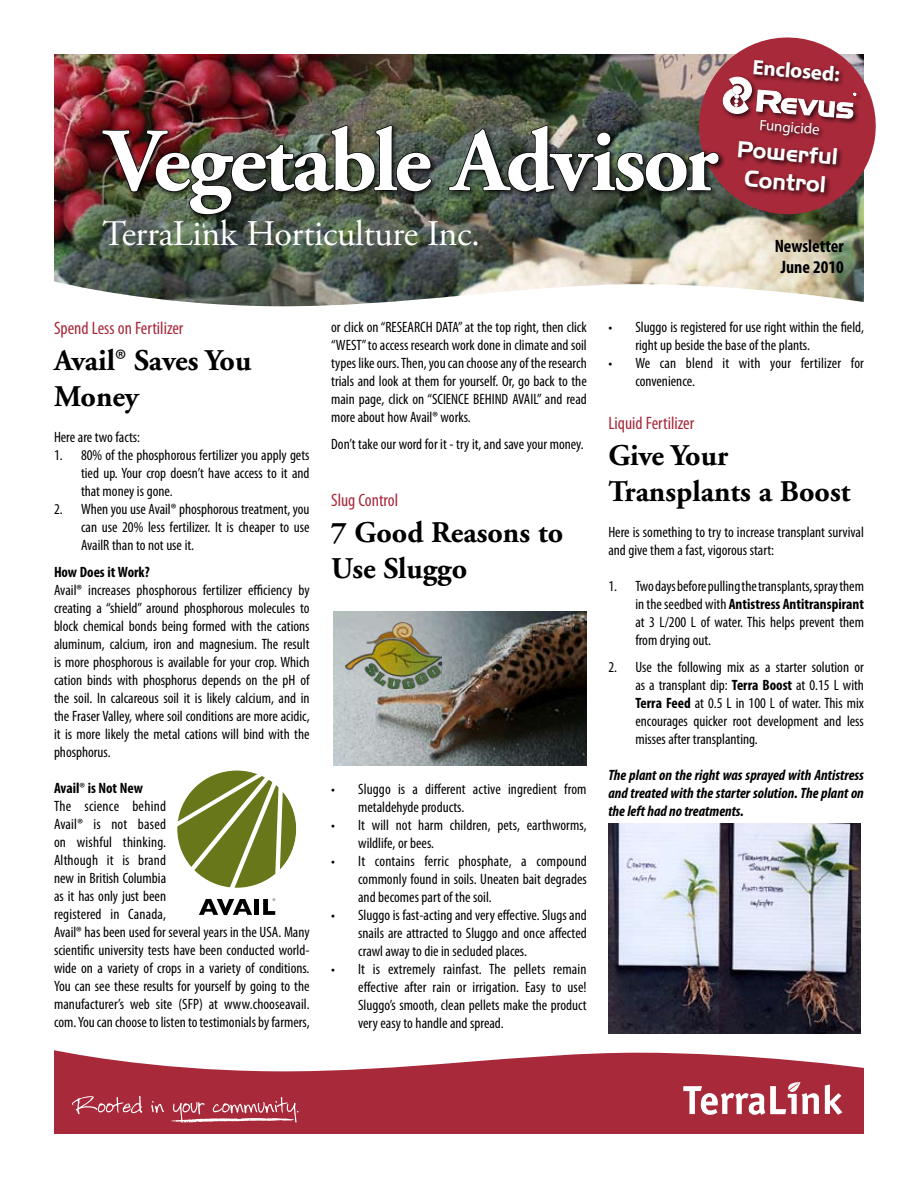
<style>
.page{position:relative;width:918px;height:1188px;background:#fff}
.page>*{position:absolute;margin:0;border:0;box-sizing:border-box;transform-origin:0 0}
.t1{font:700 89.85px "Adobe Garamond Pro";letter-spacing:-.025em;color:#fff}
.t2{font:36px "Adobe Garamond Pro";letter-spacing:-.01em;color:#fff}
.t3{font:700 30px/36px "Adobe Garamond";color:#000}
.t4{font:700 24px/28.8px "Handel Got D";color:#fff;text-align:center}
.t5{font:700 21px "Myriad Pro";color:#fff}
.t6{font:condensed 18px "Myriad Pro";color:#a8293a}
.t7{font:700 condensed 18px/21px "Myriad Pro";color:#000;text-align:center}
.t8{font:condensed 15px/18px "Myriad Pro";color:#000;text-align:justify}
.t9{font:italic 700 condensed 15px/18px "Myriad Pro";color:#000;text-align:justify}
.t10{font:700 condensed 15px "Myriad Pro";color:#000}
.t11{font:15px "Myriad Pro";color:#fff}
.s1{font-family:"Myriad Pro";font-weight:400;font-stretch:condensed}
.s2{font-weight:700}
</style>
<div class="page">
<img style="left:54px;top:54px;width:810px;height:253px">
<svg style="left:54px;top:1050px;width:810px;height:84px;fill:#a8293a"></svg>
<svg style="left:72px;top:1096px;width:70px;height:18px"></svg>
<svg style="left:151px;top:1101px;width:13px;height:12px"></svg>
<svg style="left:170px;top:1097px;width:128px;height:27px"></svg>
<svg style="left:825px;top:1084px;width:17px;height:31px"></svg>
<svg style="left:683px;top:1082px;width:136px;height:33px"></svg>
<div style="left:99px;top:122px;width:626px;height:98px;background:#000;opacity:.75"></div>
<img style="left:102px;top:124px;width:330px;height:92px">
<div style="left:176px;top:768px;width:120px;height:121px;background:#677719;border-radius:50%"></div>
<svg style="left:199px;top:899px;width:53px;height:16px"></svg>
<div style="left:254px;top:899px;width:5px;height:16px;background:#000"></div>
<svg style="left:178px;top:772px;width:107px;height:115px"></svg>
<div style="left:173px;top:767px;width:127px;height:125px;border:4px solid #fff;border-radius:50%"></div>
<svg style="left:263px;top:898px;width:12px;height:17px"></svg>
<img style="left:608px;top:824px;width:252px;height:210px">
<img style="left:334px;top:611px;width:253px;height:154px">
<img style="left:346px;top:622px;width:95px;height:66px">
<img style="left:448px;top:37px;width:428px;height:184px">
<div style="left:751px;top:58px;width:94px;height:30px;background:#000;opacity:.75"></div>
<div style="left:736px;top:117px;width:107px;height:82px;background:#000;opacity:.75"></div>
<h1 class="t1" style="left:105px;top:109px;width:614px">Vegetable Advisor</h1>
<h2 class="t2" style="left:103px;top:212px;width:379px">TerraLink Horticulture Inc.</h2>
<h3 class="t5" style="left:754px;top:54px;width:89px;rotate:4deg">Enclosed:</h3>
<p class="t11" style="left:761px;top:115px;width:62px;rotate:5deg">Fungicide</p>
<h3 class="t4" style="left:738px;top:135px;width:103px;rotate:4deg">Powerful<br>Control</h3>
<p class="t7" style="left:775px;top:236px;width:70px">Newsletter<br>June 2010</p>
<p class="t6" style="left:54px;top:317px;width:131px">Spend Less on Fertilizer</p>
<h3 class="t3" style="left:54px;top:343px;width:199px">Avail<span class="s1">®</span> Saves You<br>Money</h3>
<p class="t8" style="left:54px;top:428px;width:88px">Here are two facts:</p>
<p class="t8" style="left:81px;top:446px;width:230px;text-indent:-27px">1. 80% of the phosphorous fertilizer you apply gets tied up. Your crop doesn’t have access to it and that money is gone.</p>
<p class="t8" style="left:81px;top:500px;width:230px;text-indent:-27px">2. When you use Avail® phosphorous treatment, you can use 20% less fertilizer. It is cheaper to use AvailR than to not use it.</p>
<p class="t10" style="left:54px;top:563px;width:97px">How Does it Work?</p>
<p class="t8" style="left:54px;top:581px;width:257px">Avail® increases phosphorous fertilizer efficiency by creating a “shield” around phosphorous molecules to block chemical bonds being formed with the cations aluminum, calcium, iron and magnesium. The result is more phosphorous is available for your crop. Which cation binds with phosphorus depends on the pH of the soil. In calcareous soil it is likely calcium, and in the Fraser Valley, where soil conditions are more acidic, it is more likely the metal cations will bind with the phosphorus.</p>
<p class="t8" style="left:54px;top:779px;width:257px;text-align:left"><span class="s2">Avail</span>® <span class="s2">is Not New<br></span>The science behind<br>Avail® is not based<br>on wishful thinking.<br>Although it is brand<br>new in British Columbia<br>as it has only just been<br>registered in Canada,<br>Avail® has been used for several years in the USA. Many scientific university tests have been conducted world&shy;wide on a variety of crops in a variety of conditions.<br>You can see these results for yourself by going to the manufacturer’s web site (SFP) at www.chooseavail. com. You can choose to listen to testimonials by farmers,</p>
<p class="t8" style="left:331px;top:318px;width:257px">or click on “RESEARCH DATA” at the top right, then click “WEST” to access research work done in climate and soil types like ours. Then, you can choose any of the research trials and look at them for yourself. Or, go back to the main page, click on “SCIENCE BEHIND AVAIL” and read more about how Avail® works.</p>
<p class="t8" style="left:331px;top:435px;width:254px">Don’t take our word for it - try it, and save your money.</p>
<p class="t6" style="left:331px;top:490px;width:68px">Slug Control</p>
<h3 class="t3" style="left:331px;top:516px;width:233px">7 Good Reasons to<br>Use Sluggo</h3>
<p class="t8" style="left:358px;top:780px;width:230px;text-indent:-27px">• Sluggo is a different active ingredient from metaldehyde products.</p>
<p class="t8" style="left:358px;top:816px;width:230px;text-indent:-27px">• It will not harm children, pets, earthworms, wildlife, or bees.</p>
<p class="t8" style="left:358px;top:852px;width:230px;text-indent:-27px">• It contains ferric phosphate, a compound commonly found in soils. Uneaten bait degrades and becomes part of the soil.</p>
<p class="t8" style="left:358px;top:906px;width:230px;text-indent:-27px">• Sluggo is fast-acting and very effective. Slugs and snails are attracted to Sluggo and once affected crawl away to die in secluded places.</p>
<p class="t8" style="left:358px;top:960px;width:230px;text-indent:-27px">• It is extremely rainfast. The pellets remain effective after rain or irrigation. Easy to use!<br>Sluggo’s smooth, clean pellets make the product very easy to handle and spread.</p>
<p class="t8" style="left:635px;top:318px;width:230px;text-indent:-27px">• Sluggo is registered for use right within the field, right up beside the base of the plants.</p>
<p class="t8" style="left:635px;top:354px;width:230px;text-indent:-27px">• We can blend it with your fertilizer for convenience.</p>
<p class="t6" style="left:608px;top:412px;width:87px">Liquid Fertilizer</p>
<h3 class="t3" style="left:608px;top:438px;width:244px">Give Your<br>Transplants a Boost</h3>
<p class="t8" style="left:608px;top:523px;width:257px">Here is something to try to increase transplant survival and give them a fast, vigorous start:</p>
<p class="t8" style="left:635px;top:577px;width:230px;text-indent:-27px">1. Two days before pulling the transplants, spray them in the seedbed with <span class="s2">Antistress Antitranspirant </span>at 3 L/200 L of water. This helps prevent them from drying out.</p>
<p class="t8" style="left:635px;top:658px;width:230px;text-indent:-27px">2. Use the following mix as a starter solution or as a transplant dip: <span class="s2">Terra Boost</span> at 0.15 L with <span class="s2">Terra Feed</span> at 0.5 L in 100 L of water. This mix encourages quicker root development and less misses after transplanting.</p>
<p class="t9" style="left:608px;top:766px;width:257px">The plant on the right was sprayed with Antistress and treated with the starter solution. The plant on the left had no treatments.</p>
</div>
